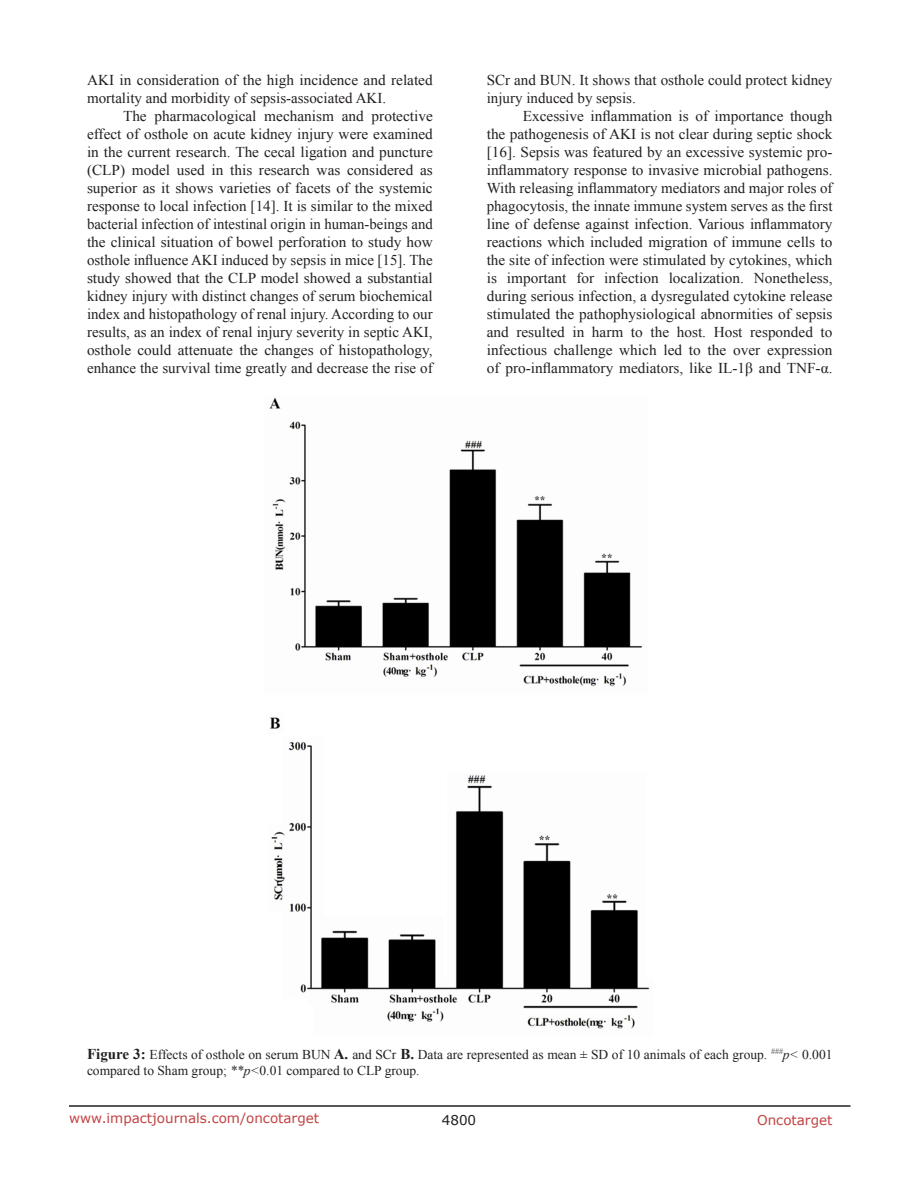
<style>
.page{position:relative;width:918px;height:1188px;background:#fff}
.page>*{position:absolute;margin:0;border:0;box-sizing:border-box;transform-origin:0 0}
.BodyText{font:15px/18px "Times New Roman";color:#231f20}
.figuretext{font:13.5px/16.2px "Times New Roman";color:#231f20}
.t1{font:13.5px "Verdana";color:#c24141}
.t2{font:13.5px "Verdana";color:#231f20}
.s1{font-weight:700;font-size:15px}
.s2{font-style:italic}
</style>
<div class="page">
<hr style="left:69px;top:1105px;width:781px;height:2px;background:#231f20">
<img style="left:269px;top:397px;width:381px;height:632px">
<p class="BodyText" style="left:87px;top:71px;width:347px">AKI in consideration of the high incidence and related mortality and morbidity of sepsis-associated AKI.</p>
<p class="BodyText" style="left:87px;top:107px;width:347px;text-align:justify;text-indent:36px">The pharmacological mechanism and protective effect of osthole on acute kidney injury were examined in the current research. The cecal ligation and puncture (CLP) model used in this research was considered as superior as it shows varieties of facets of the systemic response to local infection [14]. It is similar to the mixed bacterial infection of intestinal origin in human-beings and the clinical situation of bowel perforation to study how osthole influence AKI induced by sepsis in mice [15]. The study showed that the CLP model showed a substantial kidney injury with distinct changes of serum biochemical index and histopathology of renal injury. According to our results, as an index of renal injury severity in septic AKI, osthole could attenuate the changes of histopathology, enhance the survival time greatly and decrease the rise of</p>
<p class="BodyText" style="left:487px;top:71px;width:347px">SCr and BUN. It shows that osthole could protect kidney injury induced by sepsis.</p>
<p class="BodyText" style="left:487px;top:107px;width:347px;text-align:justify;text-indent:36px">Excessive inflammation is of importance though the pathogenesis of AKI is not clear during septic shock [16]. Sepsis was featured by an excessive systemic pro&shy;inflammatory response to invasive microbial pathogens.<br>With releasing inflammatory mediators and major roles of phagocytosis, the innate immune system serves as the first line of defense against infection. Various inflammatory reactions which included migration of immune cells to the site of infection were stimulated by cytokines, which is important for infection localization. Nonetheless, during serious infection, a dysregulated cytokine release stimulated the pathophysiological abnormities of sepsis and resulted in harm to the host. Host responded to infectious challenge which led to the over expression of pro-inflammatory mediators, like IL-1β and TNF-α.</p>
<p class="figuretext" style="left:87px;top:1046px;width:747px"><span class="s1">Figure 3:</span> Effects of osthole on serum BUN <span class="s1">A.</span> and SCr <span class="s1">B.</span> Data are represented as mean ± SD of 10 animals of each group. <sup>###</sup><span class="s2">p&lt;</span> 0.001 compared to Sham group; <span class="s2">**p&lt;</span>0.01 compared to CLP group.</p>
<p class="t1" style="left:69px;top:1109px;width:252px">www.impactjournals.com/oncotarget</p>
<p class="t2" style="left:442px;top:1111px;width:36px">4800</p>
<p class="t1" style="left:757px;top:1111px;width:77px">Oncotarget</p>
</div>
